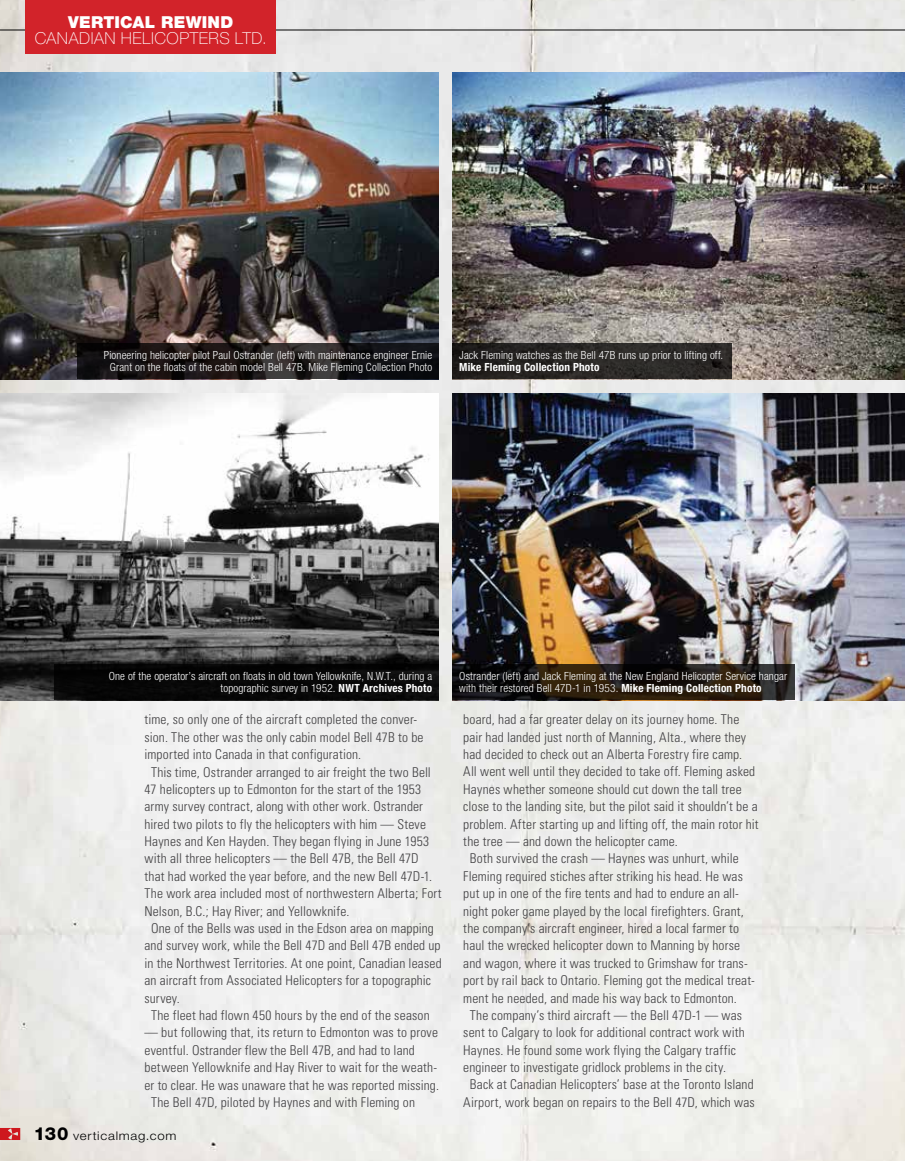
<style>
.page{position:relative;width:905px;height:1161px;background:#fff}
.page>*{position:absolute;margin:0;border:0;box-sizing:border-box;transform-origin:0 0}
.t1{font:100 16.5px "Helvetica Neue LT Std";letter-spacing:.035em;color:#fff}
.t2{font:900 16.5px "Helvetica Neue LT Std";letter-spacing:.015em;color:#fff}
.t3{font:300 condensed 13.5px "Univers";letter-spacing:.01em;color:#414042}
.t4{font:300 12px "Helvetica Neue LT Std";letter-spacing:.055em;color:#000;scale:1.1 1}
.t5{font:300 condensed 11.25px/12px "Helvetica Neue LT Std";letter-spacing:.01em;color:#fff}
.t6{font:700 condensed 11.25px "Helvetica Neue LT Std";letter-spacing:.015em;color:#fff}
.s1{font-weight:700}
.s2{font-weight:800;font-size:18px}
</style>
<div class="page">
<img style="left:0;top:0;width:904px;height:1161px">
<svg style="left:0;top:1128px;width:20px;height:12px"></svg>
<hr style="left:0;top:30px;width:904px;height:1px;background:#000">
<div style="left:25px;top:0;width:251px;height:54px;background:#d2232a"></div>
<img style="left:452px;top:393px;width:452px;height:307px">
<img style="left:0;top:393px;width:439px;height:307px">
<img style="left:452px;top:72px;width:452px;height:307px">
<svg style="left:452px;top:665px;width:342px;height:35px;background:#201911"></svg>
<div style="left:54px;top:665px;width:385px;height:35px;background:#070707"></div>
<svg style="left:452px;top:344px;width:280px;height:35px;background:#272523"></svg>
<img style="left:0;top:72px;width:439px;height:307px">
<svg style="left:77px;top:344px;width:362px;height:35px;background:#1a1718"></svg>
<p class="t2" style="left:68px;top:12px;width:167px">VERTICAL REWIND</p>
<p class="t1" style="left:35px;top:29px;width:233px">CANADIAN HELICOPTERS LTD.</p>
<p class="t5" style="left:104px;top:349px;width:330px;text-align:center">Pioneering helicopter pilot Paul Ostrander (left) with maintenance engineer Ernie<br>Grant on the floats of the cabin model Bell 47B. Mike Fleming Collection Photo</p>
<p class="t5" style="left:459px;top:349px;width:265px">Jack Fleming watches as the Bell 47B runs up prior to lifting off.</p>
<p class="t6" style="left:459px;top:361px;width:142px">Mike Fleming Collection Photo</p>
<p class="t5" style="left:109px;top:670px;width:325px;text-align:right">One of the operator’s aircraft on floats in old town Yellowknife, N.W.T., during a topographic survey in 1952. <span class="s1">NWT Archives Photo</span></p>
<p class="t3" style="left:144px;top:712px;width:274px">time, so only one of the aircraft completed the conver-</p>
<p class="t3" style="left:144px;top:729px;width:280px">sion. The other was the only cabin model Bell 47B to be</p>
<p class="t3" style="left:144px;top:746px;width:218px">imported into Canada in that configuration.</p>
<p class="t3" style="left:151px;top:764px;width:281px">This time, Ostrander arranged to air freight the two Bell</p>
<p class="t3" style="left:144px;top:781px;width:278px">47 helicopters up to Edmonton for the start of the 1953</p>
<p class="t3" style="left:144px;top:798px;width:280px">army survey contract, along with other work. Ostrander</p>
<p class="t3" style="left:144px;top:816px;width:283px">hired two pilots to fly the helicopters with him — Steve</p>
<p class="t3" style="left:144px;top:833px;width:286px">Haynes and Ken Hayden. They began flying in June 1953</p>
<p class="t3" style="left:144px;top:851px;width:276px">with all three helicopters — the Bell 47B, the Bell 47D</p>
<p class="t3" style="left:144px;top:868px;width:289px">that had worked the year before, and the new Bell 47D-1.</p>
<p class="t3" style="left:144px;top:885px;width:298px">The work area included most of northwestern Alberta; Fort</p>
<p class="t3" style="left:144px;top:903px;width:206px">Nelson, B.C.; Hay River; and Yellowknife.</p>
<p class="t3" style="left:151px;top:920px;width:284px">One of the Bells was used in the Edson area on mapping</p>
<p class="t3" style="left:144px;top:938px;width:297px">and survey work, while the Bell 47D and Bell 47B ended up</p>
<p class="t3" style="left:144px;top:955px;width:298px">in the Northwest Territories. At one point, Canadian leased</p>
<p class="t3" style="left:144px;top:972px;width:288px">an aircraft from Associated Helicopters for a topographic</p>
<p class="t3" style="left:144px;top:990px;width:37px">survey.</p>
<p class="t3" style="left:151px;top:1007px;width:280px">The fleet had flown 450 hours by the end of the season</p>
<p class="t3" style="left:144px;top:1024px;width:295px">— but following that, its return to Edmonton was to prove</p>
<p class="t3" style="left:144px;top:1042px;width:272px">eventful. Ostrander flew the Bell 47B, and had to land</p>
<p class="t3" style="left:144px;top:1059px;width:294px">between Yellowknife and Hay River to wait for the weath-</p>
<p class="t3" style="left:144px;top:1077px;width:296px">er to clear. He was unaware that he was reported missing.</p>
<p class="t3" style="left:151px;top:1094px;width:265px">The Bell 47D, piloted by Haynes and with Fleming on</p>
<p class="t4" style="left:34px;top:1129px;width:131px"><span class="s2">130</span> verticalmag.com</p>
<p class="t5" style="left:459px;top:670px;width:329px">Ostrander (left) and Jack Fleming at the New England Helicopter Service hangar with their restored Bell 47D-1 in 1953. <span class="s1">Mike Fleming Collection Photo</span></p>
<p class="t3" style="left:463px;top:711px;width:277px">board, had a far greater delay on its journey home. The</p>
<p class="t3" style="left:463px;top:729px;width:284px">pair had landed just north of Manning, Alta., where they</p>
<p class="t3" style="left:463px;top:746px;width:280px">had decided to check out an Alberta Forestry fire camp.</p>
<p class="t3" style="left:463px;top:764px;width:293px">All went well until they decided to take off. Fleming asked</p>
<p class="t3" style="left:463px;top:781px;width:280px">Haynes whether someone should cut down the tall tree</p>
<p class="t3" style="left:463px;top:798px;width:296px">close to the landing site, but the pilot said it shouldn’t be a</p>
<p class="t3" style="left:463px;top:816px;width:297px">problem. After starting up and lifting off, the main rotor hit</p>
<p class="t3" style="left:463px;top:833px;width:216px">the tree — and down the helicopter came.</p>
<p class="t3" style="left:470px;top:851px;width:270px">Both survived the crash — Haynes was unhurt, while</p>
<p class="t3" style="left:463px;top:868px;width:281px">Fleming required stiches after striking his head. He was</p>
<p class="t3" style="left:463px;top:885px;width:277px">put up in one of the fire tents and had to endure an all-</p>
<p class="t3" style="left:463px;top:903px;width:282px">night poker game played by the local firefighters. Grant,</p>
<p class="t3" style="left:463px;top:920px;width:277px">the company’s aircraft engineer, hired a local farmer to</p>
<p class="t3" style="left:463px;top:937px;width:278px">haul the wrecked helicopter down to Manning by horse</p>
<p class="t3" style="left:463px;top:955px;width:286px">and wagon, where it was trucked to Grimshaw for trans-</p>
<p class="t3" style="left:463px;top:972px;width:293px">port by rail back to Ontario. Fleming got the medical treat-</p>
<p class="t3" style="left:463px;top:990px;width:275px">ment he needed, and made his way back to Edmonton.</p>
<p class="t3" style="left:470px;top:1007px;width:274px">The company’s third aircraft — the Bell 47D-1 — was</p>
<p class="t3" style="left:463px;top:1024px;width:283px">sent to Calgary to look for additional contract work with</p>
<p class="t3" style="left:463px;top:1042px;width:274px">Haynes. He found some work flying the Calgary traffic</p>
<p class="t3" style="left:463px;top:1059px;width:264px">engineer to investigate gridlock problems in the city.</p>
<p class="t3" style="left:470px;top:1077px;width:285px">Back at Canadian Helicopters’ base at the Toronto Island</p>
<p class="t3" style="left:463px;top:1094px;width:293px">Airport, work began on repairs to the Bell 47D, which was</p>
</div>
